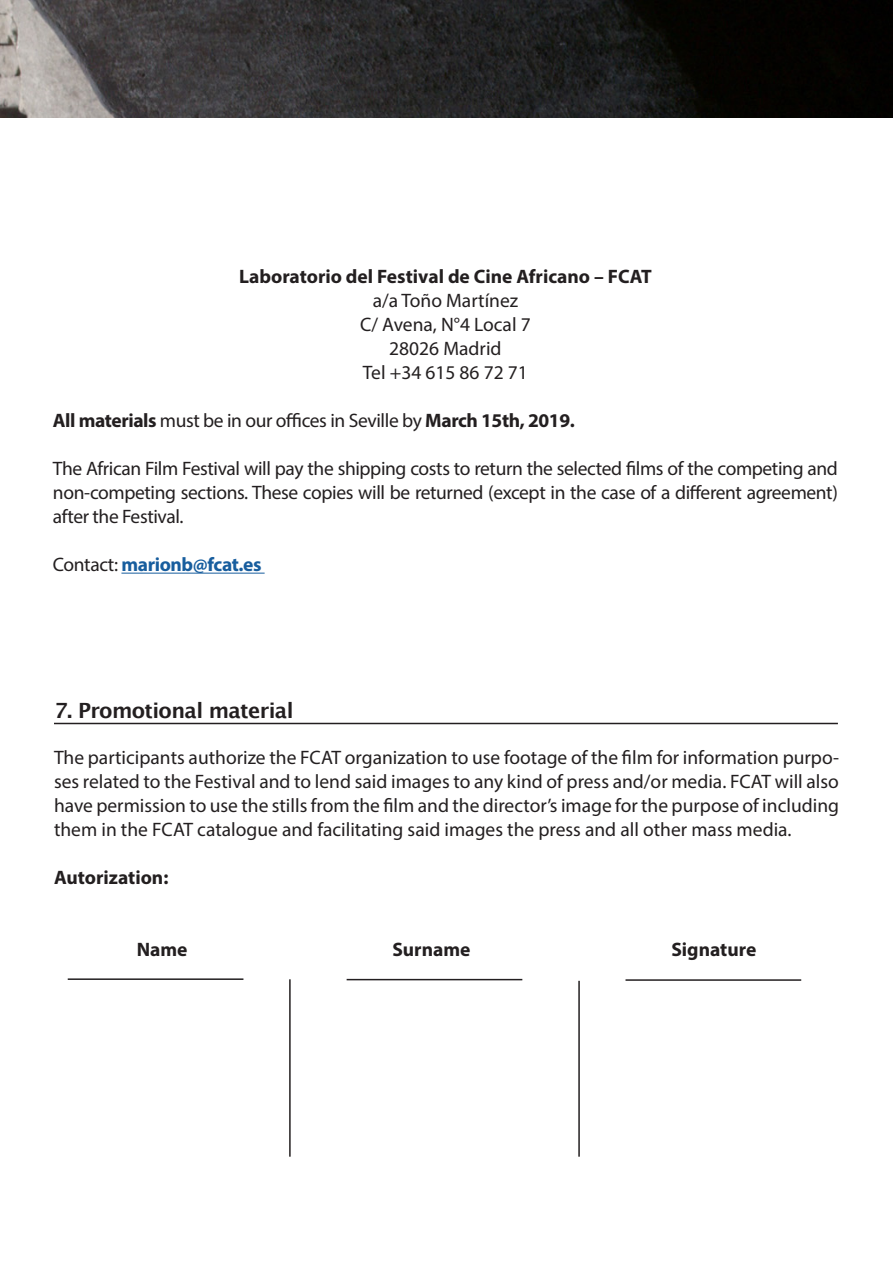
<style>
.page{position:relative;width:893px;height:1263px;background:#fff}
.page>*{position:absolute;margin:0;border:0;box-sizing:border-box;transform-origin:0 0}
.t1{font:700 21px "Lucida Grande";letter-spacing:-.03em;color:#231f20}
.t2{font:19.5px/24px "Myriad Pro";color:#231f20;text-align:justify}
.t3{font:700 19.5px "Myriad Pro";color:#231f20}
.t4{font:19.5px "Myriad Pro";letter-spacing:-.02em;color:#231f20}
.t5{font:700 19.5px "Myriad Pro";letter-spacing:-.02em;color:#175d9e}
.s1{font-weight:700}
.s2{font-weight:400;color:#231f20}
</style>
<div class="page">
<hr style="left:121px;top:573px;width:144px;height:1px;background:#175d9e">
<hr style="left:289px;top:979px;width:2px;height:178px;background:#231f20">
<hr style="left:578px;top:981px;width:2px;height:176px;background:#231f20">
<hr style="left:68px;top:978px;width:175px;height:2px;background:#231f20">
<hr style="left:347px;top:979px;width:175px;height:1px;background:#231f20">
<hr style="left:625px;top:979px;width:176px;height:2px;background:#231f20">
<hr style="left:54px;top:723px;width:784px;height:1px;background:#231f20">
<img style="left:0;top:0;width:893px;height:117px">
<p class="t3" style="left:239px;top:264px;width:414px">Laboratorio del Festival de Cine Africano – FCAT</p>
<p class="t2" style="left:373px;top:288px;width:147px">a/a Toño Martínez</p>
<p class="t2" style="left:360px;top:312px;width:172px">C/ Avena, N°4 Local 7</p>
<p class="t2" style="left:389px;top:336px;width:114px">28026 Madrid</p>
<p class="t2" style="left:363px;top:360px;width:167px">Tel +34 615 86 72 71</p>
<p class="t4" style="left:53px;top:409px;width:523px"><span class="s1">All materials</span> must be in our offices in Seville by <span class="s1">March 15th, 2019.</span></p>
<p class="t2" style="left:53px;top:456px;width:786px">The African Film Festival will pay the shipping costs to return the selected films of the competing and non-competing sections. These copies will be returned (except in the case of a different agreement) after the Festival.</p>
<p class="t5" style="left:53px;top:552px;width:210px"><span class="s2">Contact:</span> marionb@fcat.es</p>
<p class="t1" style="left:54px;top:693px;width:241px">7. Promotional material</p>
<p class="t2" style="left:54px;top:745px;width:786px">The participants authorize the FCAT organization to use footage of the film for information purpo&shy;ses related to the Festival and to lend said images to any kind of press and/or media. FCAT will also have permission to use the stills from the film and the director’s image for the purpose of including them in the FCAT catalogue and facilitating said images the press and all other mass media.</p>
<p class="t3" style="left:54px;top:865px;width:116px">Autorization:</p>
<p class="t3" style="left:137px;top:937px;width:52px">Name</p>
<p class="t3" style="left:392px;top:937px;width:80px">Surname</p>
<p class="t3" style="left:671px;top:937px;width:86px">Signature</p>
</div>
